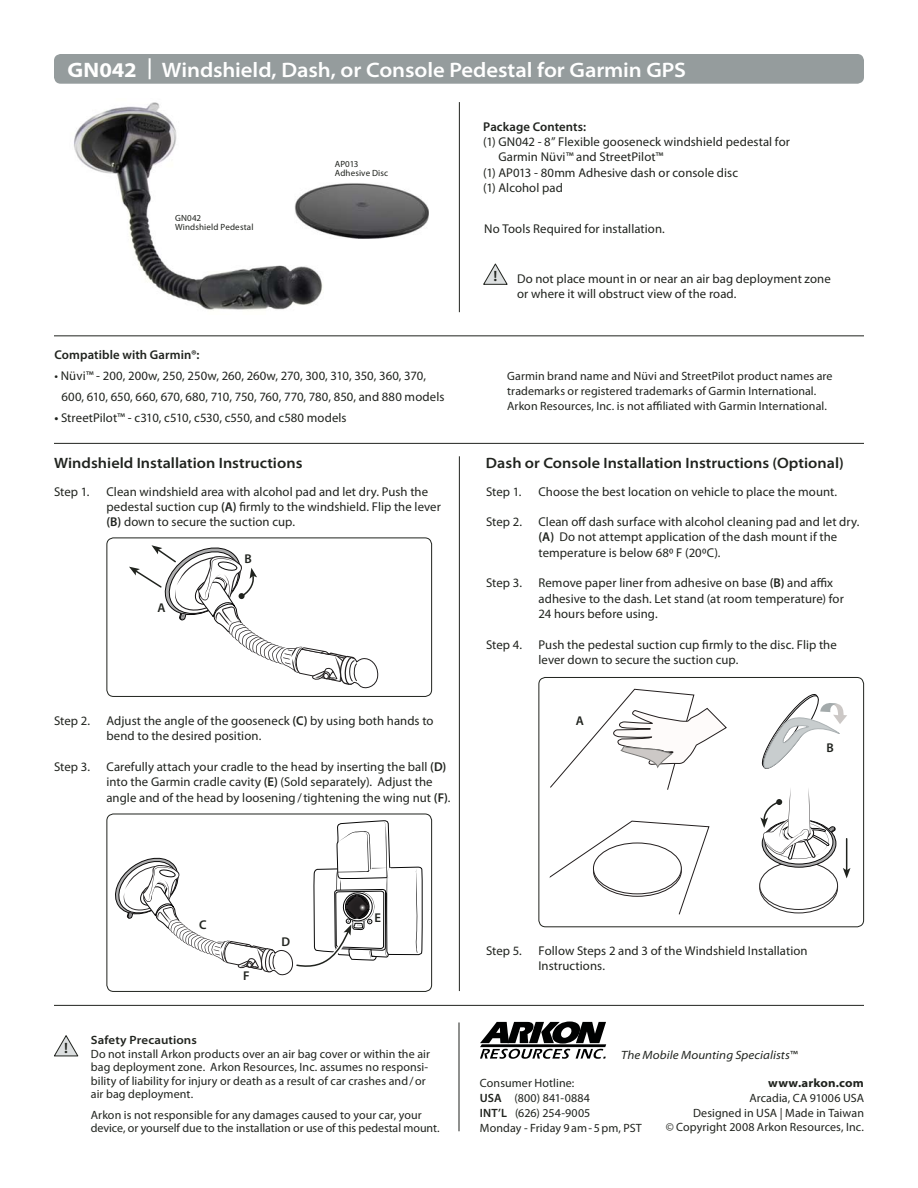
<style>
.page{position:relative;width:918px;height:1188px;background:#fff}
.page>*{position:absolute;margin:0;border:0;box-sizing:border-box;transform-origin:0 0}
.t1{font:600 semi-expanded 21px "Myriad Pro";letter-spacing:-.005em;color:#fff}
.t2{font:600 semi-expanded 15px "Myriad Pro";letter-spacing:.005em;color:#20231e}
.t3{font:12.75px/15.3px "Myriad Pro";letter-spacing:.005em;color:#20231e}
.t4{font:600 12.75px "Myriad Pro";letter-spacing:.01em;color:#20231e}
.t5{font:12px/15px "Myriad Pro";letter-spacing:.005em;color:#20231e}
.t6{font:italic semi-expanded 12px "Myriad Pro";letter-spacing:.01em;color:#20231e}
.t7{font:600 semi-expanded 12px "Myriad Pro";letter-spacing:.01em;color:#20231e}
.t8{font:700 semi-expanded 12px "Myriad Pro";letter-spacing:.01em;color:#20231e}
.t9{font:9px/9px "Myriad Pro";letter-spacing:.02em;color:#20231e}
.s1{font-weight:700}
.s2{font-weight:600}
</style>
<div class="page">
<div style="left:54px;top:54px;width:810px;height:30px;background:#959c9d;border-radius:7px"></div>
<hr style="left:459px;top:456px;width:1px;height:535px;background:#20231e">
<hr style="left:459px;top:102px;width:1px;height:210px;background:#20231e">
<hr style="left:54px;top:335px;width:810px;height:1px;background:#20231e">
<hr style="left:54px;top:443px;width:810px;height:1px;background:#20231e">
<svg style="left:550px;top:688px;width:177px;height:102px"></svg>
<div style="left:538px;top:677px;width:326px;height:250px;border:1px solid #20231e;border-radius:7px"></div>
<svg style="left:761px;top:694px;width:86px;height:75px"></svg>
<svg style="left:760px;top:862px;width:78px;height:51px"></svg>
<div style="left:760px;top:862px;width:78px;height:47px;background:#fff;border-radius:50%"></div>
<div style="left:759px;top:861px;width:79px;height:49px;border:1px solid #2a2727;border-radius:50%"></div>
<svg style="left:762px;top:820px;width:74px;height:47px"></svg>
<svg style="left:550px;top:821px;width:160px;height:94px"></svg>
<div style="left:593px;top:843px;width:88px;height:51px;background:#fff;border-radius:50%"></div>
<div style="left:593px;top:843px;width:89px;height:51px;border:1px solid #231e1e;border-radius:50%"></div>
<svg style="left:54px;top:1035px;width:25px;height:22px"></svg>
<svg style="left:480px;top:1022px;width:126px;height:37px"></svg>
<hr style="left:54px;top:1005px;width:810px;height:1px;background:#20231e">
<hr style="left:459px;top:1022px;width:1px;height:109px;background:#20231e">
<svg style="left:483px;top:263px;width:25px;height:22px"></svg>
<img style="left:74px;top:102px;width:249px;height:209px">
<img style="left:295px;top:183px;width:134px;height:56px">
<div style="left:106px;top:538px;width:326px;height:159px;border:1px solid #20231e;border-radius:7px"></div>
<hr style="left:846px;top:839px;width:1px;height:31px;background:#20231e">
<svg style="left:843px;top:868px;width:7px;height:10px"></svg>
<svg style="left:760px;top:788px;width:75px;height:73px"></svg>
<svg style="left:129px;top:545px;width:249px;height:144px"></svg>
<svg style="left:111px;top:813px;width:312px;height:193px"></svg>
<h1 class="t1" style="left:68px;top:57px;width:620px"><span class="s1">GN042</span> | Windshield, Dash, or Console Pedestal for Garmin GPS</h1>
<p class="t9" style="left:175px;top:215px;width:80px">GN042<br>Windshield Pedestal</p>
<p class="t9" style="left:335px;top:160px;width:55px">AP013<br>Adhesive Disc</p>
<p class="t4" style="left:55px;top:347px;width:147px">Compatible with Garmin®:</p>
<p class="t3" style="left:62px;top:367px;width:384px;line-height:21px;text-indent:-7px">• Nüvi™ - 200, 200w, 250, 250w, 260, 260w, 270, 300, 310, 350, 360, 370,<br>600, 610, 650, 660, 670, 680, 710, 750, 760, 770, 780, 850, and 880 models</p>
<p class="t3" style="left:55px;top:412px;width:294px"><span class="s2">•</span> StreetPilot™ - c310, c510, c530, c550, and c580 models</p>
<p class="t4" style="left:483px;top:119px;width:104px">Package Contents:</p>
<p class="t3" style="left:483px;top:136px;width:308px">(1) GN042 - 8” Flexible gooseneck windshield pedestal for</p>
<p class="t3" style="left:498px;top:151px;width:167px">Garmin Nüvi™ and StreetPilot™</p>
<p class="t3" style="left:483px;top:166px;width:256px">(1) AP013 - 80mm Adhesive dash or console disc</p>
<p class="t3" style="left:483px;top:181px;width:81px">(1) Alcohol pad</p>
<p class="t3" style="left:484px;top:222px;width:182px">No Tools Required for installation.</p>
<p class="t2" style="left:493px;top:267px;width:5px">!</p>
<p class="t3" style="left:517px;top:272px;width:315px">Do not place mount in or near an air bag deployment zone or where it will obstruct view of the road.</p>
<p class="t5" style="left:507px;top:369px;width:327px">Garmin brand name and Nüvi and StreetPilot product names are trademarks or registered trademarks of Garmin International.<br>Arkon Resources, Inc. is not affiliated with Garmin International.</p>
<p class="t2" style="left:54px;top:454px;width:250px">Windshield Installation Instructions</p>
<p class="t2" style="left:486px;top:454px;width:359px">Dash or Console Installation Instructions (Optional)</p>
<p class="t3" style="left:106px;top:485px;width:336px">Clean windshield area with alcohol pad and let dry. Push the pedestal suction cup <span class="s2">(A)</span> firmly to the windshield. Flip the lever <span class="s2">(B)</span> down to secure the suction cup.</p>
<p class="t3" style="left:539px;top:485px;width:300px">Choose the best location on vehicle to place the mount.</p>
<p class="t3" style="left:539px;top:516px;width:322px">Clean off dash surface with alcohol cleaning pad and let dry. <span class="s2">(A)</span> Do not attempt application of the dash mount if the temperature is below 680 F (200C).</p>
<p class="t3" style="left:539px;top:577px;width:307px">Remove paper liner from adhesive on base <span class="s2">(B)</span> and affix adhesive to the dash. Let stand (at room temperature) for<br>24 hours before using.</p>
<p class="t3" style="left:539px;top:638px;width:300px">Push the pedestal suction cup firmly to the disc. Flip the lever down to secure the suction cup.</p>
<p class="t3" style="left:54px;top:485px;width:37px">Step 1.</p>
<p class="t3" style="left:486px;top:485px;width:37px">Step 1.</p>
<p class="t3" style="left:486px;top:516px;width:38px">Step 2.</p>
<p class="t4" style="left:244px;top:551px;width:9px">B</p>
<p class="t3" style="left:486px;top:577px;width:37px">Step 3.</p>
<p class="t4" style="left:158px;top:600px;width:10px">A</p>
<p class="t3" style="left:486px;top:638px;width:38px">Step 4.</p>
<p class="t3" style="left:54px;top:714px;width:38px">Step 2.</p>
<p class="t3" style="left:54px;top:760px;width:37px">Step 3.</p>
<p class="t3" style="left:106px;top:714px;width:329px">Adjust the angle of the gooseneck <span class="s2">(C)</span> by using both hands to bend to the desired position.</p>
<p class="t3" style="left:106px;top:760px;width:346px">Carefully attach your cradle to the head by inserting the ball <span class="s2">(D) </span>into the Garmin cradle cavity <span class="s2">(E)</span> (Sold separately). Adjust the angle and of the head by loosening / tightening the wing nut <span class="s2">(F)</span>.</p>
<p class="t4" style="left:576px;top:713px;width:10px">A</p>
<p class="t4" style="left:827px;top:740px;width:9px">B</p>
<p class="t2" style="left:64px;top:1039px;width:5px">!</p>
<p class="t4" style="left:199px;top:917px;width:9px">C</p>
<p class="t4" style="left:243px;top:968px;width:8px">F</p>
<p class="t4" style="left:281px;top:934px;width:10px">D</p>
<p class="t4" style="left:375px;top:911px;width:8px">E</p>
<p class="t7" style="left:91px;top:1033px;width:107px">Safety Precautions</p>
<p class="t5" style="left:91px;top:1048px;width:341px;line-height:13.5px">Do not install Arkon products over an air bag cover or within the air bag deployment zone. Arkon Resources, Inc. assumes no responsi&shy;bility of liability for injury or death as a result of car crashes and / or air bag deployment.</p>
<p class="t5" style="left:91px;top:1109px;width:350px;line-height:13.5px">Arkon is not responsible for any damages caused to your car, your device, or yourself due to the installation or use of this pedestal mount.</p>
<p class="t3" style="left:486px;top:944px;width:37px">Step 5.</p>
<p class="t3" style="left:539px;top:944px;width:271px">Follow Steps 2 and 3 of the Windshield Installation<br>Instructions.</p>
<p class="t6" style="left:621px;top:1048px;width:178px">The Mobile Mounting Specialists™</p>
<p class="t8" style="left:768px;top:1076px;width:97px">www.arkon.com</p>
<p class="t5" style="left:666px;top:1092px;width:200px;text-align:right">Arcadia, CA 91006 USA<br>Designed in USA | Made in Taiwan<br>© Copyright 2008 Arkon Resources, Inc.</p>
<p class="t5" style="left:480px;top:1076px;width:163px">Consumer Hotline:<br><span class="s2">USA</span> (800) 841-0884<br><span class="s2">INT’L</span> (626) 254-9005<br>Monday - Friday 9 am - 5 pm, PST</p>
</div>
